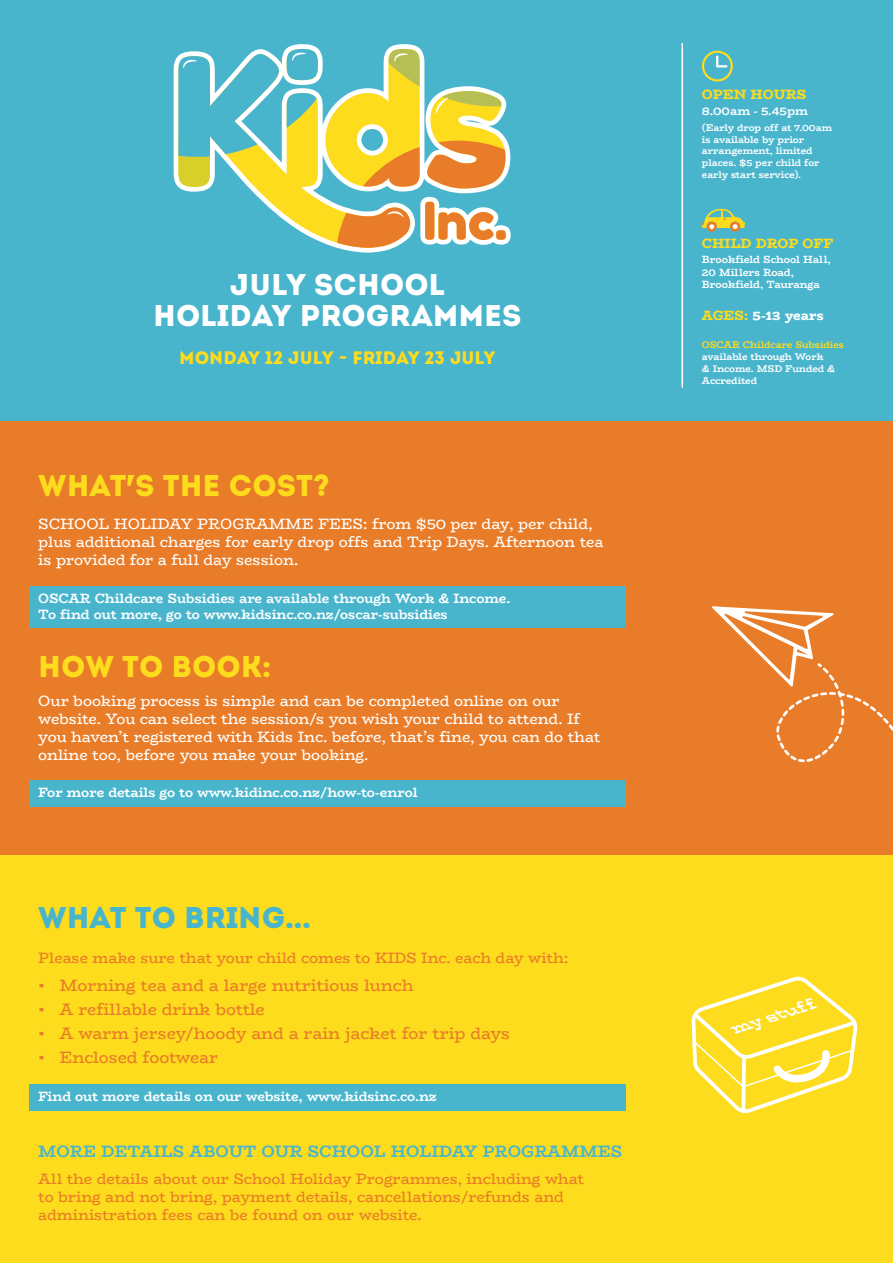
<style>
.page{position:relative;width:893px;height:1263px;background:#fff}
.page>*{position:absolute;margin:0;border:0;box-sizing:border-box;transform-origin:0 0}
.t1{font:30px/31.7px "Intro";color:#fff;text-align:center}
.t2{font:30px "Intro";color:#fddb1d}
.t3{font:30px "Intro";color:#48b5cd}
.t4{font:18px "Intro";color:#fddb1d}
.t5{font:16.5px "Bio Rhyme";letter-spacing:-.005em;color:#e97c28}
.t6{font:700 16.5px "Bio Rhyme";color:#48b5cd}
.t7{font:italic 800 15.9px "Bio Rhyme Expanded";color:#fff;scale:.75 1}
.t8{font:15px/18px "Bio Rhyme";letter-spacing:-.005em;color:#fff}
.t9{font:15px/18px "Bio Rhyme";letter-spacing:-.005em;color:#e97c28}
.t10{font:700 13.5px/16.2px "Bio Rhyme";letter-spacing:-.005em;color:#fff}
.t11{font:800 13.5px "Bio Rhyme";color:#fddb1d}
.t12{font:800 13.5px "Bio Rhyme";letter-spacing:-.01em;color:#fff}
.t13{font:700 12px "Bio Rhyme";color:#fff}
.t14{font:700 10.5px/12.6px "Bio Rhyme";letter-spacing:-.005em;color:#fff}
.t15{font:700 9.75px/11.7px "Bio Rhyme";letter-spacing:-.005em;color:#fff}
.t16{font:700 9.75px "Bio Rhyme";color:#fddb1d}
.s1{font-family:"Gotham";font-weight:900}
.s2{color:#fddb1d}
</style>
<div class="page">
<div style="left:0;top:0;width:893px;height:421px;background:#48b5cd"></div>
<hr style="left:681px;top:43px;width:2px;height:345px;background:#fff">
<svg style="left:702px;top:51px;width:31px;height:31px"></svg>
<div style="left:0;top:855px;width:893px;height:408px;background:#fddb1d"></div>
<div style="left:0;top:421px;width:893px;height:434px;background:#e97c28"></div>
<div style="left:30px;top:586px;width:596px;height:41px;background:#48b5cd"></div>
<div style="left:30px;top:780px;width:596px;height:27px;background:#48b5cd"></div>
<div style="left:30px;top:1084px;width:596px;height:26px;background:#48b5cd"></div>
<svg style="left:712px;top:606px;width:181px;height:157px"></svg>
<svg style="left:691px;top:976px;width:167px;height:138px"></svg>
<svg style="left:174px;top:44px;width:337px;height:209px"></svg>
<svg style="left:178px;top:49px;width:299px;height:199px"></svg>
<svg style="left:702px;top:209px;width:43px;height:23px"></svg>
<h1 class="t1" style="left:153px;top:268px;width:370px">JULY SCHOOL<br>HOLIDAY PROGRAMMES</h1>
<p class="t4" style="left:179px;top:347px;width:318px">MONDAY 12 JULY ˜ FRIDAY 23 JULY</p>
<h1 class="t2" style="left:38px;top:467px;width:293px">WHAT<span class="s1">'</span>S THE COST?</h1>
<p class="t8" style="left:38px;top:514px;width:567px">SCHOOL HOLIDAY PROGRAMME FEES: from $50 per day, per child, plus additional charges for early drop offs and Trip Days. Afternoon tea is provided for a full day session.</p>
<p class="t10" style="left:38px;top:589px;width:474px">OSCAR Childcare Subsidies are available through Work &amp; Income.<br>To find out more, go to www.kidsinc.co.nz/oscar-subsidies</p>
<h1 class="t2" style="left:38px;top:649px;width:235px">HOW TO BOOK:</h1>
<p class="t8" style="left:38px;top:691px;width:564px">Our booking process is simple and can be completed online on our website. You can select the session/s you wish your child to attend. If you haven’t registered with Kids Inc. before, that’s fine, you can do that online too, before you make your booking.</p>
<p class="t10" style="left:38px;top:784px;width:381px">For more details go to www.kidinc.co.nz/how-to-enrol</p>
<h1 class="t3" style="left:38px;top:900px;width:274px">WHAT TO BRING...</h1>
<p class="t9" style="left:38px;top:948px;width:532px">Please make sure that your child comes to KIDS Inc. each day with:</p>
<p class="t5" style="left:38px;top:973px;width:377px">• Morning tea and a large nutritious lunch</p>
<p class="t5" style="left:38px;top:997px;width:228px">• A refillable drink bottle</p>
<p class="t5" style="left:38px;top:1021px;width:473px">• A warm jersey/hoody and a rain jacket for trip days</p>
<p class="t5" style="left:38px;top:1045px;width:181px">• Enclosed footwear</p>
<p class="t10" style="left:38px;top:1087px;width:400px">Find out more details on our website, www.kidsinc.co.nz</p>
<p class="t6" style="left:38px;top:1139px;width:585px">MORE DETAILS ABOUT OUR SCHOOL HOLIDAY PROGRAMMES</p>
<p class="t9" style="left:38px;top:1169px;width:547px">All the details about our School Holiday Programmes, including what to bring and not bring, payment details, cancellations/refunds and administration fees can be found on our website.</p>
<p class="t11" style="left:702px;top:83px;width:106px">OPEN HOURS</p>
<p class="t13" style="left:702px;top:102px;width:108px">8.00am - 5.45pm</p>
<p class="t15" style="left:702px;top:121px;width:132px">(Early drop off at 7.00am is available by prior arrangement, limited places. $5 per child for early start service).</p>
<p class="t11" style="left:702px;top:233px;width:133px">CHILD DROP OFF</p>
<p class="t14" style="left:702px;top:253px;width:130px">Brookfield School Hall,<br>20 Millers Road,<br>Brookfield, Tauranga</p>
<p class="t12" style="left:702px;top:305px;width:123px"><span class="s2">AGES:</span> 5-13 years</p>
<p class="t16" style="left:702px;top:337px;width:144px">OSCAR Childcare Subsidies</p>
<p class="t15" style="left:702px;top:351px;width:135px">available through Work<br>&amp; Income. MSD Funded &amp;<br>Accredited</p>
<p class="t7" style="left:729px;top:1017px;width:119px;rotate:-18deg">my stuff</p>
</div>
